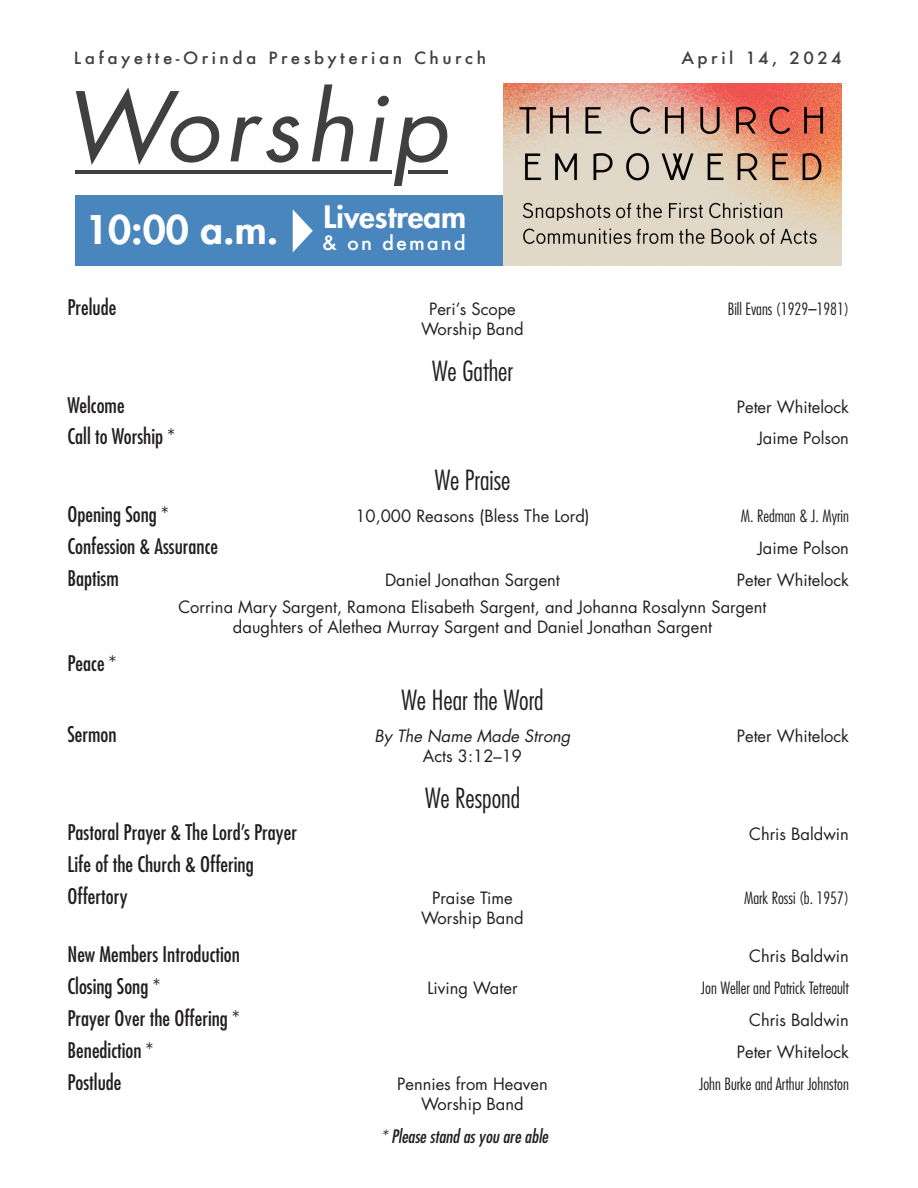
<style>
.page{position:relative;width:918px;height:1188px;background:#fff}
.page>*{position:absolute;margin:0;border:0;box-sizing:border-box;transform-origin:0 0}
.t1{font:italic 93.3px "Futura LT";letter-spacing:.05em;color:#404040;scale:1.04 1}
.t2{font:800 38.4px "Futura LT";color:#fff;scale:1.04 1}
.t3{font:800 30px "Futura LT";color:#fff;scale:1.04 1}
.t4{font:300 condensed 27px "Futura LT";color:#231f20}
.t5{font:condensed 21px "Futura LT";color:#231f20}
.t6{font:italic condensed 18px "Futura LT";color:#231f20}
.t7{font:16.5px/19.8px "Futura LT";color:#231f20;text-align:center}
.t8{font:300 condensed 16.5px "Futura LT";color:#231f20}
.t9{font:500 16.5px "Futura";letter-spacing:.2em;color:#404040;scale:1.04 1}
.t10{font:italic 16.5px "Futura LT";color:#231f20}
</style>
<div class="page">
<div style="left:75px;top:195px;width:437px;height:71px;background:#4a86be"></div>
<img style="left:503px;top:84px;width:339px;height:182px">
<svg style="left:293px;top:209px;width:20px;height:43px"></svg>
<hr style="left:75px;top:170px;width:316px;height:4px;background:#404040">
<hr style="left:409px;top:170px;width:39px;height:4px;background:#404040">
<p class="t9" style="left:74px;top:46px;width:398px">Lafayette-Orinda Presbyterian Church</p>
<p class="t9" style="left:682px;top:46px;width:156px">April 14, 2024</p>
<p class="t1" style="left:63px;top:68px;width:371px">Worship</p>
<p class="t3" style="left:324px;top:197px;width:139px">Livestream</p>
<p class="t2" style="left:85px;top:204px;width:367px">10:00 a.m. <sub>&amp;</sub> <sub>on</sub> <sub>demand</sub></p>
<p class="t5" style="left:68px;top:295px;width:50px">Prelude</p>
<p class="t7" style="left:429px;top:299px;width:88px">Peri’s Scope</p>
<p class="t8" style="left:728px;top:299px;width:123px">Bill Evans (1929–1981)</p>
<p class="t7" style="left:421px;top:319px;width:104px">Worship Band</p>
<p class="t4" style="left:432px;top:355px;width:83px">We Gather</p>
<p class="t5" style="left:68px;top:392px;width:59px">Welcome</p>
<p class="t7" style="left:737px;top:397px;width:114px">Peter Whitelock</p>
<p class="t5" style="left:68px;top:424px;width:109px">Call to Worship<sup>*</sup>*</p>
<p class="t7" style="left:758px;top:429px;width:93px">Jaime Polson</p>
<p class="t4" style="left:434px;top:464px;width:78px">We Praise</p>
<p class="t5" style="left:68px;top:502px;width:103px">Opening Song *</p>
<p class="t7" style="left:355px;top:507px;width:236px">10,000 Reasons (Bless The Lord)</p>
<p class="t8" style="left:741px;top:506px;width:110px">M. Redman &amp; J. Myrin</p>
<p class="t5" style="left:68px;top:534px;width:152px">Confession &amp; Assurance</p>
<p class="t7" style="left:758px;top:538px;width:93px">Jaime Polson</p>
<p class="t5" style="left:68px;top:566px;width:53px">Baptism</p>
<p class="t7" style="left:385px;top:570px;width:176px">Daniel Jonathan Sargent</p>
<p class="t7" style="left:737px;top:570px;width:114px">Peter Whitelock</p>
<p class="t7" style="left:178px;top:597px;width:590px">Corrina Mary Sargent, Ramona Elisabeth Sargent, and Johanna Rosalynn Sargent daughters of Alethea Murray Sargent and Daniel Jonathan Sargent</p>
<p class="t5" style="left:68px;top:651px;width:50px">Peace *</p>
<p class="t4" style="left:401px;top:684px;width:144px">We Hear the Word</p>
<p class="t5" style="left:68px;top:722px;width:51px">Sermon</p>
<p class="t10" style="left:374px;top:726px;width:198px">By The Name Made Strong</p>
<p class="t7" style="left:737px;top:727px;width:114px">Peter Whitelock</p>
<p class="t7" style="left:423px;top:746px;width:101px">Acts 3:12–19</p>
<p class="t4" style="left:425px;top:782px;width:97px">We Respond</p>
<p class="t5" style="left:68px;top:820px;width:231px">Pastoral Prayer &amp; The Lord’s Prayer</p>
<p class="t7" style="left:749px;top:824px;width:101px">Chris Baldwin</p>
<p class="t5" style="left:68px;top:852px;width:188px">Life of the Church &amp; Offering</p>
<p class="t5" style="left:68px;top:884px;width:62px">Offertory</p>
<p class="t7" style="left:432px;top:888px;width:82px">Praise Time</p>
<p class="t8" style="left:744px;top:888px;width:106px">Mark Rossi (b. 1957)</p>
<p class="t7" style="left:421px;top:908px;width:104px">Worship Band</p>
<p class="t5" style="left:68px;top:942px;width:174px">New Members Introduction</p>
<p class="t7" style="left:749px;top:947px;width:101px">Chris Baldwin</p>
<p class="t5" style="left:68px;top:974px;width:94px">Closing Song *</p>
<p class="t7" style="left:427px;top:979px;width:92px">Living Water</p>
<p class="t8" style="left:701px;top:979px;width:150px">Jon Weller and Patrick Tetreault</p>
<p class="t5" style="left:68px;top:1006px;width:174px">Prayer Over the Offering *</p>
<p class="t7" style="left:749px;top:1011px;width:101px">Chris Baldwin</p>
<p class="t5" style="left:68px;top:1038px;width:87px">Benediction *</p>
<p class="t7" style="left:737px;top:1042px;width:114px">Peter Whitelock</p>
<p class="t5" style="left:68px;top:1070px;width:55px">Postlude</p>
<p class="t7" style="left:397px;top:1074px;width:152px">Pennies from Heaven</p>
<p class="t8" style="left:699px;top:1074px;width:151px">John Burke and Arthur Johnston</p>
<p class="t7" style="left:421px;top:1094px;width:104px">Worship Band</p>
<p class="t6" style="left:381px;top:1125px;width:169px">* Please stand as you are able</p>
</div>
